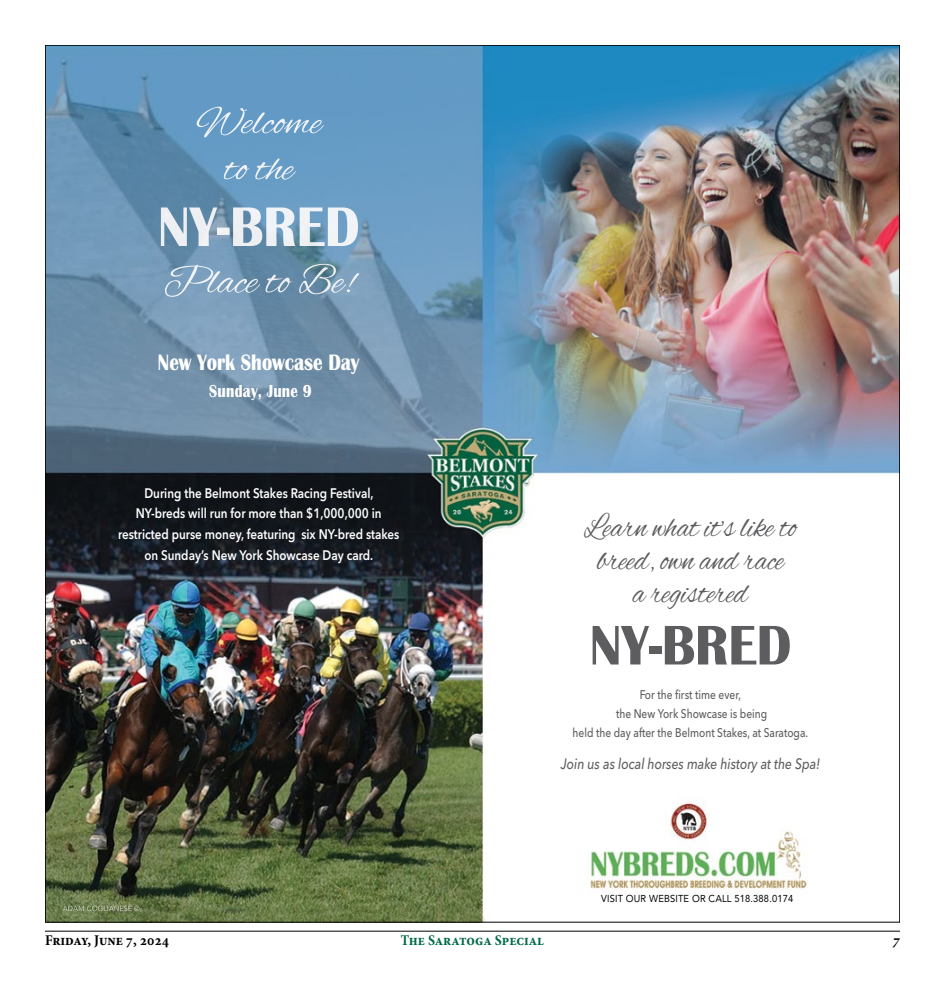
<style>
.page{position:relative;width:945px;height:990px;background:#fff}
.page>*{position:absolute;margin:0;border:0;box-sizing:border-box;transform-origin:0 0}
.t1{font:700 57.88px "Britannic";color:#5d5d60;scale:.91 1}
.t2{font:34.38px/33px "Alex Brush";color:#5a5b5d;text-align:center;scale:.86 1}
.t3{font:700 23.12px "Britannic";color:#fff;scale:.82 1}
.t4{font:700 18px "Britannic";letter-spacing:.015em;color:#fff;scale:.82 1}
.t5{font:italic 500 15px "Avenir Next";color:#5d5d60;scale:.82 1}
.t6{font:700 condensed 15px "Minion Pro";color:#006a44}
.t7{font:700 condensed 15px "Minion Pro";color:#000}
.t8{font:italic 700 condensed 15px "Minion Pro";color:#000}
.t9{font:600 13.75px/20.8px "Avenir Next";color:#fff;text-align:center;scale:.84 1}
.t10{font:500 12.5px/18.8px "Avenir Next";color:#5d5d60;text-align:center;scale:.82 1}
.t11{font:10px "Avenir";letter-spacing:.015em;color:#000;scale:.94 1}
</style>
<div class="page">
<hr style="left:45px;top:931px;width:855px;height:1px;background:#000">
<img style="left:47px;top:47px;width:851px;height:873px">
<img style="left:92px;top:906px;width:47px;height:5px">
<img style="left:197px;top:107px;width:91px;height:30px">
<img style="left:224px;top:158px;width:72px;height:22px">
<img style="left:161px;top:207px;width:197px;height:39px">
<img style="left:165px;top:264px;width:171px;height:33px">
<h3 class="t3" style="left:158px;top:350px;width:247px">New York Showcase Day</h3>
<h3 class="t4" style="left:209px;top:381px;width:127px">Sunday, June 9</h3>
<p class="t9" style="left:118px;top:482px;width:336px">During the Belmont Stakes Racing Festival, NY-breds will run for more than $1,000,000 in restricted purse money, featuring six NY-bred stakes on Sunday’s New York Showcase Day card.</p>
<h2 class="t2" style="left:584px;top:513px;width:249px">Learn what it’s like to breed, own and race<br>a registered</h2>
<h1 class="t1" style="left:590px;top:613px;width:223px">NY-BRED</h1>
<p class="t10" style="left:573px;top:685px;width:289px">For the first time ever,<br>the New York Showcase is being<br>held the day after the Belmont Stakes, at Saratoga.</p>
<p class="t5" style="left:561px;top:751px;width:318px">Join us as local horses make history at the Spa!</p>
<p class="t11" style="left:601px;top:891px;width:206px">VISIT OUR WEBSITE OR CALL 518.388.0174</p>
<p class="t7" style="left:45px;top:930px;width:126px">Friday, June 7, 2024</p>
<p class="t6" style="left:401px;top:930px;width:145px">The Saratoga Special</p>
<p class="t8" style="left:893px;top:930px;width:9px">7</p>
</div>
